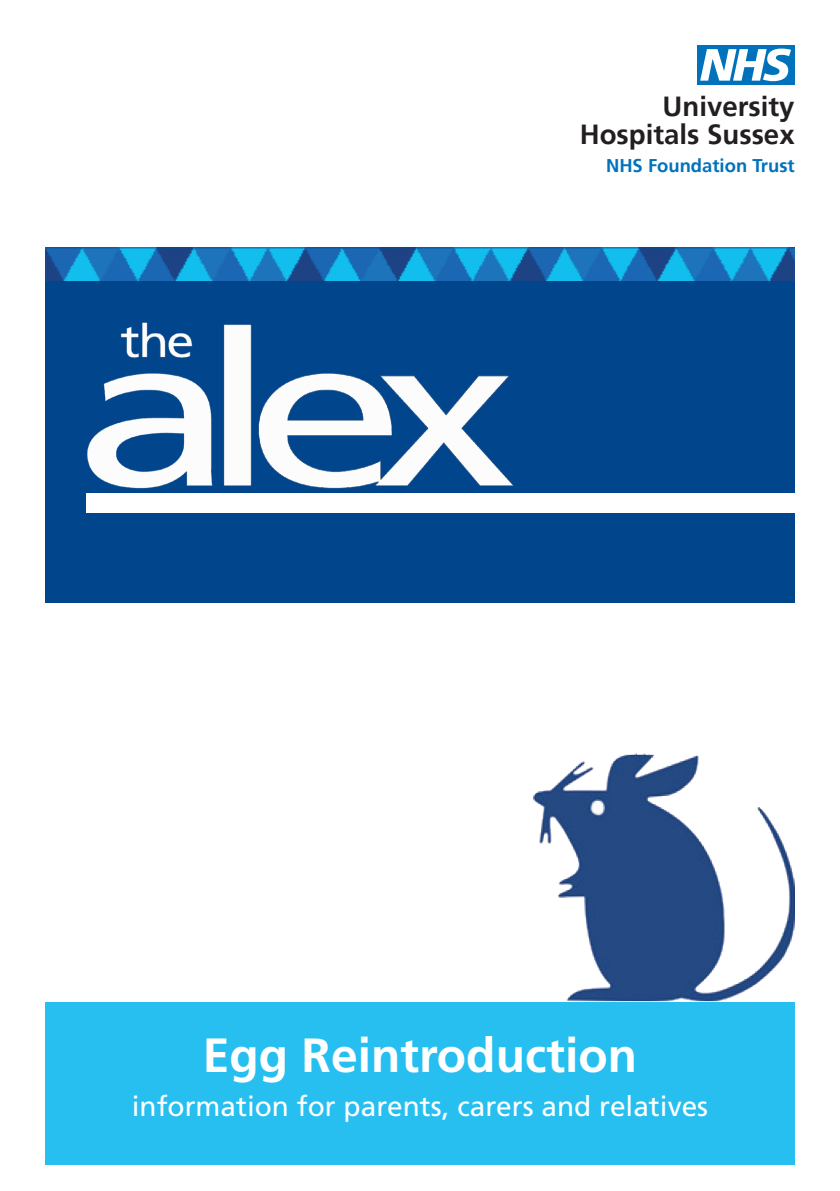
<style>
.page{position:relative;width:840px;height:1191px;background:#fff}
.page>*{position:absolute;margin:0;border:0;box-sizing:border-box;transform-origin:0 0}
.Leaflet_title{font:700 48px "Frutiger";color:#fff}
.Leaflet_title-2{font:28px "Frutiger";color:#fff}
.t1{font:700 27.6px/28px "Frutiger";color:#231f20;text-align:right}
.t2{font:700 18.4px "Frutiger";color:#0072bc}
</style>
<div class="page">
<div style="left:45px;top:248px;width:749px;height:355px;background:#01468c"></div>
<div style="left:697px;top:45px;width:97px;height:39px;background:#0072bc"></div>
<svg style="left:700px;top:49px;width:90px;height:32px"></svg>
<div style="left:45px;top:1002px;width:749px;height:162px;background:#26bff0"></div>
<img style="left:86px;top:322px;width:428px;height:181px">
<div style="left:87px;top:493px;width:714px;height:19px;background:#fff"></div>
<img style="left:45px;top:248px;width:749px;height:32px">
<img style="left:533px;top:753px;width:261px;height:248px">
<p class="t1" style="left:579px;top:92px;width:216px">University<br>Hospitals Sussex</p>
<p class="t2" style="left:605px;top:154px;width:190px">NHS Foundation Trust</p>
<p class="Leaflet_title" style="left:203px;top:1027px;width:435px">Egg Reintroduction</p>
<p class="Leaflet_title-2" style="left:132px;top:1089px;width:577px">information for parents, carers and relatives</p>
</div>
